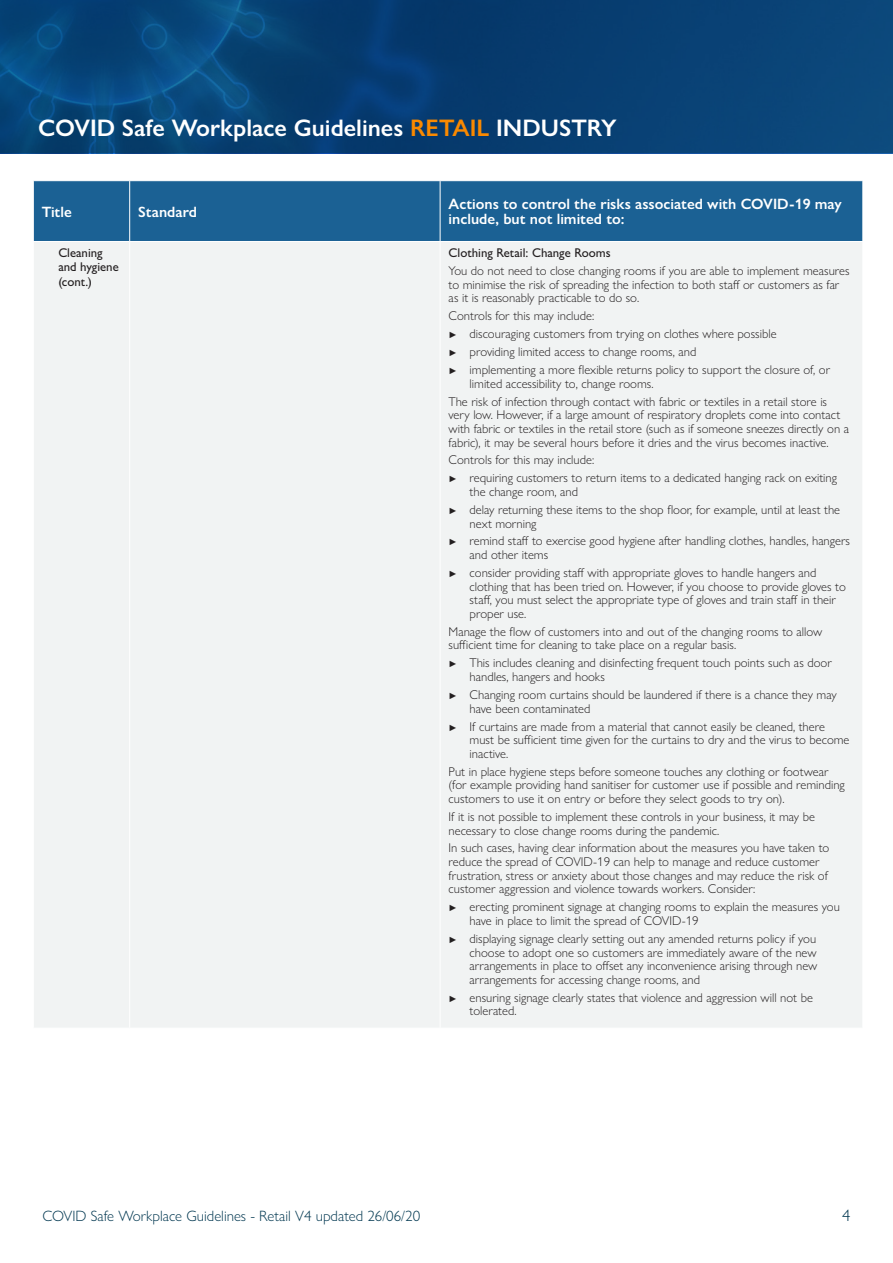
<style>
.page{position:relative;width:893px;height:1263px;background:#fff}
.page>*{position:absolute;margin:0;border:0;box-sizing:border-box;transform-origin:0 0}
.t1{font:600 24px "Gill Sans Nova";color:#fff}
.t2{font:300 16.5px "Gill Sans Nova";color:#003750}
.F_Table_head{font:600 15px/15px "Gill Sans Nova";color:#fff}
.t3{font:300 15px "Gill Sans Nova";color:#003750}
.F_Body_Bold{font:300 12.75px/13.6px "Gill Sans Nova";color:#231f20}
.F_Body_Bold-2{font:500 12.75px "Gill Sans Nova";color:#231f20}
.F_Table_Body{font:500 12.75px/14.2px "Gill Sans Nova";color:#231f20}
.s1{color:#fa8900}
.s2{font-weight:500;font-size:9px}
</style>
<div class="page">
<svg style="left:0;top:0;width:893px;height:153px;background:#074175"></svg>
<div style="left:34px;top:181px;width:828px;height:60px;background:#1b6194"></div>
<div style="left:34px;top:242px;width:828px;height:785px;background:#f1f3f3"></div>
<hr style="left:129px;top:242px;width:1px;height:786px;background:#fff">
<hr style="left:440px;top:242px;width:1px;height:786px;background:#fff">
<hr style="left:129px;top:181px;width:1px;height:60px;background:#fff">
<hr style="left:440px;top:181px;width:1px;height:60px;background:#fff">
<h1 class="t1" style="left:38px;top:113px;width:580px">COVID Safe Workplace Guidelines <span class="s1">RETAIL</span> INDUSTRY</h1>
<h1 class="F_Table_head" style="left:42px;top:204px;width:32px">Title</h1>
<h1 class="F_Table_head" style="left:138px;top:204px;width:60px">Standard</h1>
<h1 class="F_Table_head" style="left:449px;top:196px;width:394px">Actions to control the risks associated with COVID-19 may include, but not limited to:</h1>
<p class="F_Table_Body" style="left:58px;top:246px;width:62px">Cleaning and hygiene (cont.)</p>
<p class="F_Body_Bold-2" style="left:449px;top:245px;width:164px">Clothing Retail: Change Rooms</p>
<p class="F_Body_Bold" style="left:449px;top:264px;width:402px">You do not need to close changing rooms if you are able to implement measures to minimise the risk of spreading the infection to both staff or customers as far as it is reasonably practicable to do so.</p>
<p class="F_Body_Bold" style="left:449px;top:309px;width:147px">Controls for this may include:</p>
<p class="F_Body_Bold" style="left:449px;top:327px;width:329px"><span class="s2">►</span> discouraging customers from trying on clothes where possible</p>
<p class="F_Body_Bold" style="left:449px;top:345px;width:249px"><span class="s2">►</span> providing limited access to change rooms, and</p>
<p class="F_Body_Bold" style="left:470px;top:363px;width:362px;text-indent:-21px"><span class="s2">►</span> implementing a more flexible returns policy to support the closure of, or limited accessibility to, change rooms.</p>
<p class="F_Body_Bold" style="left:449px;top:394px;width:402px">The risk of infection through contact with fabric or textiles in a retail store is very low. However, if a large amount of respiratory droplets come into contact with fabric or textiles in the retail store (such as if someone sneezes directly on a fabric), it may be several hours before it dries and the virus becomes inactive.</p>
<p class="F_Body_Bold" style="left:449px;top:453px;width:147px">Controls for this may include:</p>
<p class="F_Body_Bold" style="left:470px;top:471px;width:369px;text-indent:-21px"><span class="s2">►</span> requiring customers to return items to a dedicated hanging rack on exiting the change room, and</p>
<p class="F_Body_Bold" style="left:470px;top:503px;width:372px;text-indent:-21px"><span class="s2">►</span> delay returning these items to the shop floor, for example, until at least the next morning</p>
<p class="F_Body_Bold" style="left:470px;top:534px;width:382px;text-indent:-21px"><span class="s2">►</span> remind staff to exercise good hygiene after handling clothes, handles, hangers and other items</p>
<p class="F_Body_Bold" style="left:470px;top:566px;width:378px;text-indent:-21px"><span class="s2">►</span> consider providing staff with appropriate gloves to handle hangers and clothing that has been tried on. However, if you choose to provide gloves to staff, you must select the appropriate type of gloves and train staff in their proper use.</p>
<p class="F_Body_Bold" style="left:449px;top:624px;width:375px">Manage the flow of customers into and out of the changing rooms to allow sufficient time for cleaning to take place on a regular basis.</p>
<p class="F_Body_Bold" style="left:470px;top:656px;width:364px;text-indent:-21px"><span class="s2">►</span> This includes cleaning and disinfecting frequent touch points such as door handles, hangers and hooks</p>
<p class="F_Body_Bold" style="left:470px;top:688px;width:369px;text-indent:-21px"><span class="s2">►</span> Changing room curtains should be laundered if there is a chance they may have been contaminated</p>
<p class="F_Body_Bold" style="left:470px;top:719px;width:381px;text-indent:-21px"><span class="s2">►</span> If curtains are made from a material that cannot easily be cleaned, there must be sufficient time given for the curtains to dry and the virus to become inactive.</p>
<p class="F_Body_Bold" style="left:449px;top:764px;width:398px">Put in place hygiene steps before someone touches any clothing or footwear (for example providing hand sanitiser for customer use if possible and reminding customers to use it on entry or before they select goods to try on).</p>
<p class="F_Body_Bold" style="left:449px;top:810px;width:368px">If it is not possible to implement these controls in your business, it may be necessary to close change rooms during the pandemic.</p>
<p class="F_Body_Bold" style="left:449px;top:841px;width:382px">In such cases, having clear information about the measures you have taken to reduce the spread of COVID-19 can help to manage and reduce customer frustration, stress or anxiety about those changes and may reduce the risk of customer aggression and violence towards workers. Consider:</p>
<p class="F_Body_Bold" style="left:470px;top:900px;width:372px;text-indent:-21px"><span class="s2">►</span> erecting prominent signage at changing rooms to explain the measures you have in place to limit the spread of COVID-19</p>
<p class="F_Body_Bold" style="left:470px;top:931px;width:349px;text-align:justify;text-indent:-21px"><span class="s2">►</span> displaying signage clearly setting out any amended returns policy if you choose to adopt one so customers are immediately aware of the new arrangements in place to offset any inconvenience arising through new arrangements for accessing change rooms, and</p>
<p class="F_Body_Bold" style="left:470px;top:990px;width:345px;text-indent:-21px"><span class="s2">►</span> ensuring signage clearly states that violence and aggression will not be tolerated.</p>
<p class="t3" style="left:43px;top:1206px;width:379px">COVID Safe Workplace Guidelines - Retail V4 updated 26/06/20</p>
<p class="t2" style="left:842px;top:1205px;width:10px">4</p>
</div>
